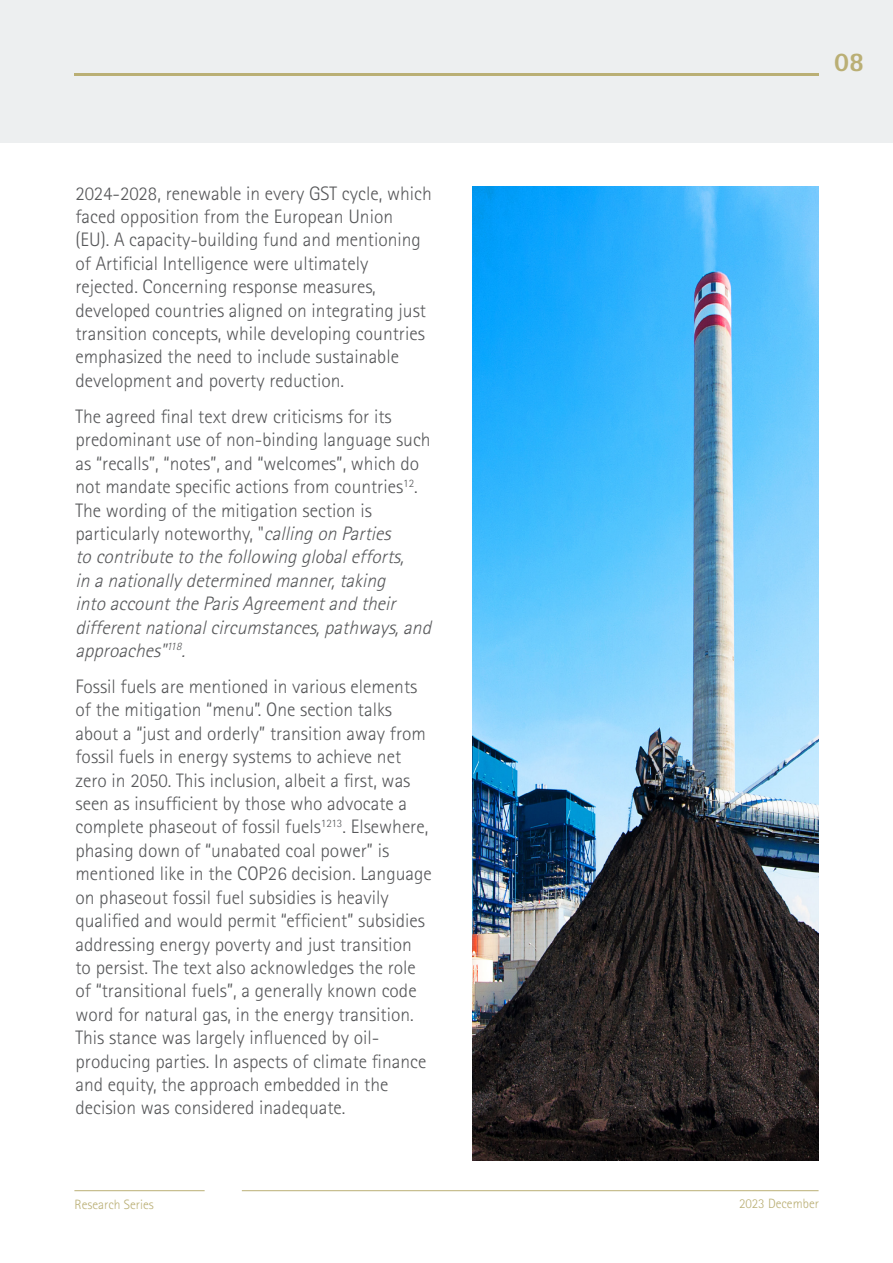
<style>
.page{position:relative;width:893px;height:1263px;background:#fff}
.page>*{position:absolute;margin:0;border:0;box-sizing:border-box;transform-origin:0 0}
.t1{font:800 27px "Rotis Sans Serif Std";color:#baaf75}
.t2{font:300 19.5px/23.4px "Rotis Sans Serif Std";color:#57585a}
.t3{font:300 13.5px "Rotis Sans Serif Std";color:#baaf75}
.s1{font-style:italic}
</style>
<div class="page">
<div style="left:0;top:0;width:893px;height:142px;background:#edeff0"></div>
<hr style="left:0;top:0;width:1px;height:143px;background:#baaf75">
<hr style="left:74px;top:73px;width:745px;height:3px;background:#baaf75">
<img style="left:472px;top:186px;width:347px;height:975px">
<hr style="left:74px;top:1190px;width:131px;height:1px;background:#baaf75">
<hr style="left:242px;top:1190px;width:577px;height:1px;background:#baaf75">
<p class="t1" style="left:834px;top:45px;width:32px">08</p>
<p class="t2" style="left:75px;top:181px;width:358px">2024-2028, renewable in every GST cycle, which faced opposition from the European Union (EU). A capacity-building fund and mentioning of Artificial Intelligence were ultimately rejected. Concerning response measures, developed countries aligned on integrating just transition concepts, while developing countries emphasized the need to include sustainable development and poverty reduction.</p>
<p class="t2" style="left:75px;top:405px;width:362px">The agreed final text drew criticisms for its predominant use of non-binding language such as “recalls”, “notes”, and “welcomes”, which do not mandate specific actions from countries<sup>12</sup>.<br>The wording of the mitigation section is particularly noteworthy, "<span class="s1">calling on Parties<br>to contributeto thefollowing globalefforts,<br>in anationallydetermined manner,taking<br>into accounttheParisAgreementand their differentnationalcircumstances,pathways,and approaches"</span><sup>118</sup><span class="s1">.</span></p>
<p class="t2" style="left:75px;top:675px;width:358px">Fossil fuels are mentioned in various elements of the mitigation “menu”. One section talks about a “just and orderly” transition away from fossil fuels in energy systems to achieve net zero in 2050. This inclusion, albeit a first, was seen as insufficient by those who advocate a complete phaseout of fossil fuels<sup>1213</sup>. Elsewhere, phasing down of “unabated coal power” is mentioned like in the COP26 decision. Language on phaseout fossil fuel subsidies is heavily qualified and would permit “efficient” subsidies addressing energy poverty and just transition to persist. The text also acknowledges the role of “transitional fuels”, a generally known code word for natural gas, in the energy transition.<br>This stance was largely influenced by oil&shy;producing parties. In aspects of climate finance and equity, the approach embedded in the decision was considered inadequate.</p>
<p class="t3" style="left:74px;top:1197px;width:81px">Research Series</p>
<p class="t3" style="left:739px;top:1195px;width:81px">2023 December</p>
</div>
